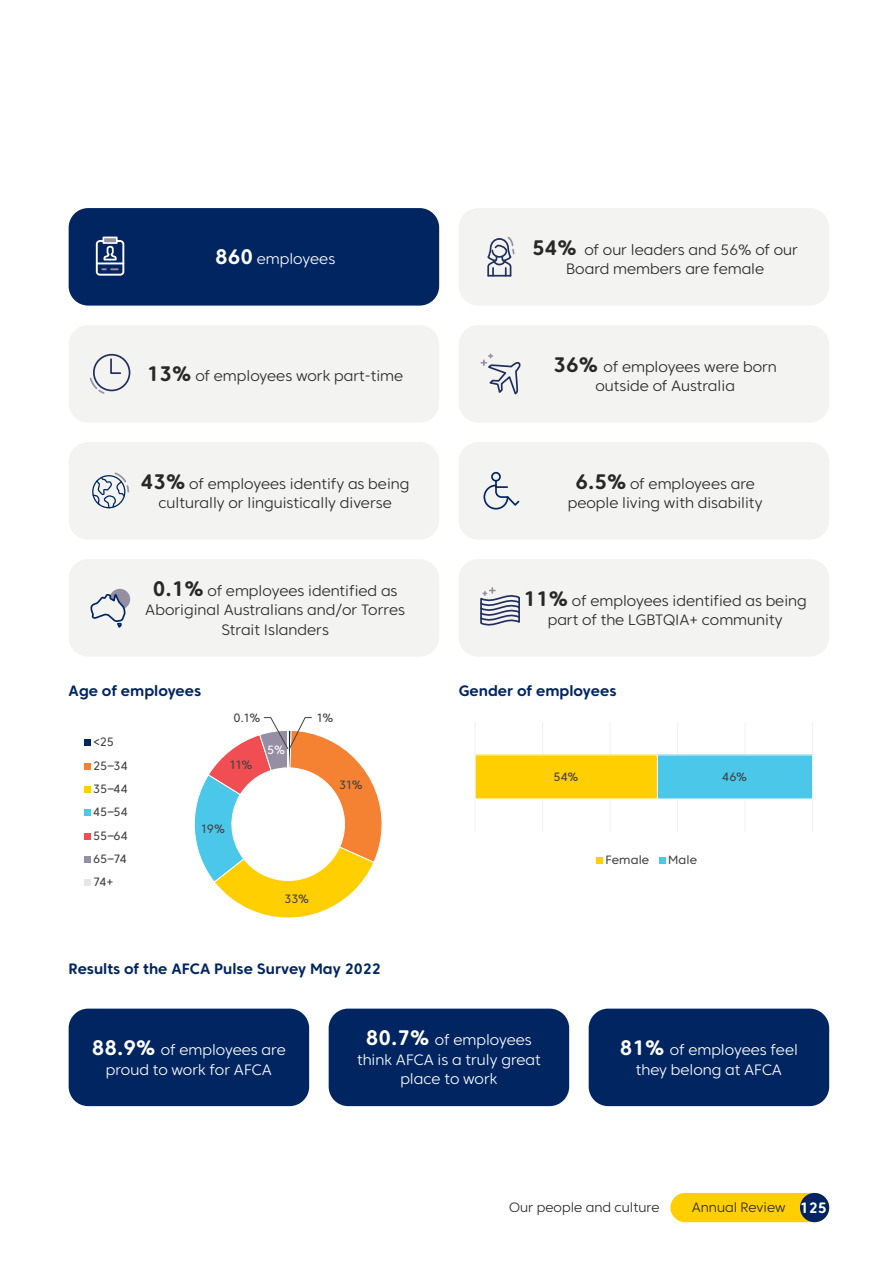
<style>
.page{position:relative;width:893px;height:1263px;background:#fff}
.page>*{position:absolute;margin:0;border:0;box-sizing:border-box;transform-origin:0 0}
.t1{font:300 15px/19.5px "Core Sans CR 35";color:#292829;text-align:center}
.t2{font:300 15px/19.5px "Core Sans CR 35";color:#fff;text-align:center}
.t3{font:700 15px "Core Sans CR 65";color:#002561}
.t4{font:300 13.5px "Core Sans CR 35";color:#292829}
.t5{font:12px "Core Sans CR 45";color:#414042}
.t6{font:12px/23.4px "Core Sans CR 45";letter-spacing:-.02em;color:#414042}
.t7{font:12px "Core Sans CR 45";color:#fff}
.s1{font-family:"Core Sans CR 65";font-weight:700;font-size:21px}
.s2{font-family:"Core Sans CR 65";font-weight:700;font-size:15px;color:#fff}
</style>
<div class="page">
<div style="left:69px;top:208px;width:370px;height:98px;background:#002561;border-radius:20px"></div>
<div style="left:69px;top:1008px;width:240px;height:98px;background:#002561;border-radius:20px"></div>
<div style="left:329px;top:1008px;width:240px;height:98px;background:#002561;border-radius:20px"></div>
<div style="left:589px;top:1008px;width:240px;height:98px;background:#002561;border-radius:20px"></div>
<div style="left:459px;top:208px;width:370px;height:98px;background:#f3f3f2;border-radius:20px"></div>
<div style="left:69px;top:325px;width:370px;height:98px;background:#f3f3f2;border-radius:20px"></div>
<div style="left:69px;top:442px;width:370px;height:98px;background:#f3f3f2;border-radius:20px"></div>
<div style="left:69px;top:559px;width:370px;height:98px;background:#f3f3f2;border-radius:20px"></div>
<div style="left:459px;top:325px;width:370px;height:98px;background:#f3f3f2;border-radius:20px"></div>
<div style="left:459px;top:442px;width:370px;height:98px;background:#f3f3f2;border-radius:20px"></div>
<div style="left:459px;top:559px;width:370px;height:98px;background:#f3f3f2;border-radius:20px"></div>
<svg style="left:194px;top:717px;width:188px;height:201px"></svg>
<div style="left:84px;top:739px;width:7px;height:7px;background:#002561"></div>
<div style="left:84px;top:763px;width:7px;height:6px;background:#f58232"></div>
<div style="left:84px;top:786px;width:7px;height:7px;background:#ffcf01"></div>
<div style="left:84px;top:809px;width:7px;height:7px;background:#4ac7e9"></div>
<div style="left:84px;top:833px;width:7px;height:6px;background:#f04e53"></div>
<div style="left:84px;top:856px;width:7px;height:7px;background:#968fa3"></div>
<div style="left:84px;top:879px;width:7px;height:7px;background:#e5e6e5"></div>
<hr style="left:812px;top:722px;width:1px;height:110px;background:#f1f1f2">
<hr style="left:745px;top:722px;width:1px;height:110px;background:#f1f1f2">
<hr style="left:677px;top:722px;width:1px;height:110px;background:#f1f1f2">
<hr style="left:610px;top:722px;width:1px;height:110px;background:#f1f1f2">
<hr style="left:542px;top:722px;width:1px;height:110px;background:#f1f1f2">
<hr style="left:475px;top:722px;width:1px;height:110px;background:#f1f1f2">
<div style="left:475px;top:755px;width:182px;height:44px;background:#ffcf01"></div>
<div style="left:657px;top:755px;width:156px;height:44px;background:#4ac7e9"></div>
<div style="left:596px;top:857px;width:7px;height:6px;background:#ffcf01"></div>
<svg style="left:659px;top:857px;width:6px;height:6px"></svg>
<svg style="left:480px;top:353px;width:41px;height:42px"></svg>
<svg style="left:92px;top:472px;width:37px;height:36px"></svg>
<div style="left:93px;top:354px;width:37px;height:37px;border:2px solid #1f2d5f;border-radius:50%"></div>
<svg style="left:89px;top:357px;width:33px;height:37px"></svg>
<div style="left:491px;top:472px;width:10px;height:10px;border:2px solid #002561;border-radius:50%"></div>
<svg style="left:483px;top:479px;width:37px;height:31px"></svg>
<svg style="left:90px;top:588px;width:40px;height:40px"></svg>
<svg style="left:480px;top:587px;width:40px;height:39px"></svg>
<div style="left:96px;top:240px;width:28px;height:36px;border:2px solid #fff;border-radius:3px"></div>
<svg style="left:102px;top:268px;width:16px;height:2px"></svg>
<hr style="left:97px;top:262px;width:26px;height:2px;background:#fff">
<div style="left:103px;top:237px;width:14px;height:6px;background:#968fa3"></div>
<div style="left:103px;top:237px;width:15px;height:7px;border:2px solid #fff"></div>
<svg style="left:103px;top:245px;width:14px;height:16px"></svg>
<svg style="left:487px;top:236px;width:28px;height:41px"></svg>
<div style="left:670px;top:1193px;width:159px;height:29px;background:#ffcf01;border-radius:15px"></div>
<div style="left:800px;top:1193px;width:29px;height:29px;background:#002561;border-radius:50%"></div>
<p class="t2" style="left:215px;top:249px;width:122px"><span class="s1">860</span> employees</p>
<p class="t1" style="left:147px;top:366px;width:258px"><span class="s1">13%</span> of employees work part-time</p>
<p class="t1" style="left:141px;top:473px;width:270px"><span class="s1">43%</span> of employees identify as being culturally or linguistically diverse</p>
<p class="t1" style="left:145px;top:581px;width:261px"><span class="s1">0.1%</span> of employees identified as<br>Aboriginal Australians and/or Torres<br>Strait Islanders</p>
<p class="t3" style="left:69px;top:681px;width:134px">Age of employees</p>
<p class="t5" style="left:234px;top:710px;width:28px">0.1%</p>
<p class="t6" style="left:93px;top:730px;width:36px">&lt;25<br>25–34<br>35–44<br>45–54<br>55–64<br>65–74<br>74+</p>
<p class="t5" style="left:229px;top:757px;width:25px">11%</p>
<p class="t5" style="left:200px;top:821px;width:26px">19%</p>
<p class="t7" style="left:267px;top:743px;width:19px">5%</p>
<p class="t5" style="left:285px;top:891px;width:26px">33%</p>
<p class="t5" style="left:316px;top:710px;width:19px">1%</p>
<p class="t5" style="left:339px;top:777px;width:25px">31%</p>
<p class="t3" style="left:69px;top:959px;width:314px">Results of the AFCA Pulse Survey May 2022</p>
<p class="t1" style="left:532px;top:239px;width:267px"><span class="s1">54%</span> of our leaders and 56% of our<br>Board members are female</p>
<p class="t1" style="left:553px;top:356px;width:225px"><span class="s1">36%</span> of employees were born outside of Australia</p>
<p class="t1" style="left:568px;top:473px;width:196px"><span class="s1">6.5%</span> of employees are people living with disability</p>
<p class="t1" style="left:523px;top:590px;width:285px"><span class="s1">11%</span> of employees identified as being part of the LGBTQIA+ community</p>
<p class="t3" style="left:459px;top:681px;width:159px">Gender of employees</p>
<p class="t5" style="left:553px;top:769px;width:26px">54%</p>
<p class="t5" style="left:722px;top:769px;width:26px">46%</p>
<p class="t5" style="left:605px;top:852px;width:45px">Female</p>
<p class="t5" style="left:668px;top:852px;width:30px">Male</p>
<p class="t2" style="left:92px;top:1040px;width:195px"><span class="s1">88.9%</span> of employees are proud to work for AFCA</p>
<p class="t2" style="left:357px;top:1030px;width:185px"><span class="s1">80.7%</span> of employees think AFCA is a truly great place to work</p>
<p class="t2" style="left:620px;top:1040px;width:180px"><span class="s1">81%</span> of employees feel they belong at AFCA</p>
<p class="t4" style="left:509px;top:1199px;width:152px">Our people and culture</p>
<p class="t4" style="left:692px;top:1199px;width:137px">Annual Review <span class="s2">125</span></p>
</div>
